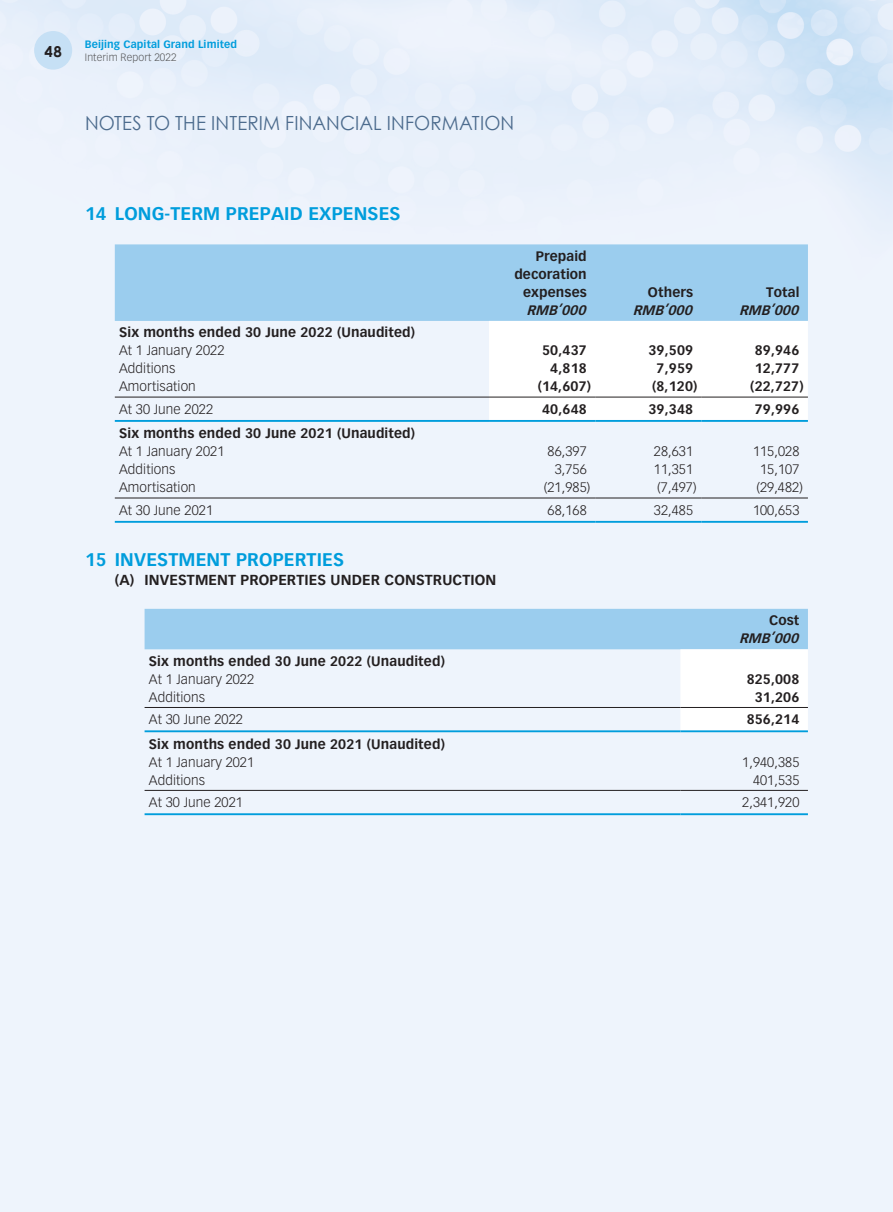
<style>
.page{position:relative;width:893px;height:1212px;background:#eef4fc}
.page>*{position:absolute;margin:0;border:0;box-sizing:border-box;transform-origin:0 0}
.t1{font:19.5px "Century Gothic";letter-spacing:.005em;color:#4c6b8d;scale:.95 1}
.t2{font:700 18px "Vectora LT Std";letter-spacing:.01em;color:#009ddc}
.t3{font:700 15px "Century Gothic";color:#231f20}
.t4{font:700 14.25px "Vectora LT Std";letter-spacing:.01em;color:#231f20}
.t5{font:700 13.5px/18px "Vectora LT Std";letter-spacing:.01em;color:#231f20;text-align:right}
.t6{font:300 13.5px "Vectora LT Std";letter-spacing:.01em;color:#231f20}
.t7{font:italic 700 13.5px "Vectora LT Std";color:#231f20}
.t8{font:700 10.5px "Vectora LT Std";letter-spacing:.01em;color:#009ddc}
.t9{font:300 10.5px "Vectora LT Std";letter-spacing:.01em;color:#57585a}
</style>
<div class="page">
<img style="left:0;top:0;width:893px;height:301px">
<div style="left:34px;top:31px;width:38px;height:39px;background:#c6e0f5;border-radius:50%"></div>
<div style="left:115px;top:244px;width:693px;height:77px;background:#9bcdee"></div>
<div style="left:489px;top:321px;width:319px;height:99px;background:#fff"></div>
<hr style="left:115px;top:397px;width:374px;height:1px;background:#231f20">
<hr style="left:489px;top:397px;width:106px;height:1px;background:#231f20">
<hr style="left:595px;top:397px;width:107px;height:1px;background:#231f20">
<hr style="left:702px;top:397px;width:106px;height:1px;background:#231f20">
<hr style="left:115px;top:420px;width:374px;height:2px;background:#009ddc">
<hr style="left:489px;top:420px;width:106px;height:2px;background:#009ddc">
<hr style="left:595px;top:420px;width:107px;height:2px;background:#009ddc">
<hr style="left:702px;top:420px;width:106px;height:2px;background:#009ddc">
<hr style="left:115px;top:498px;width:374px;height:1px;background:#231f20">
<hr style="left:489px;top:498px;width:106px;height:1px;background:#231f20">
<hr style="left:595px;top:498px;width:107px;height:1px;background:#231f20">
<hr style="left:702px;top:498px;width:106px;height:1px;background:#231f20">
<hr style="left:115px;top:521px;width:374px;height:2px;background:#009ddc">
<hr style="left:489px;top:521px;width:106px;height:2px;background:#009ddc">
<hr style="left:595px;top:521px;width:107px;height:2px;background:#009ddc">
<hr style="left:702px;top:521px;width:106px;height:2px;background:#009ddc">
<svg style="left:145px;top:609px;width:663px;height:121px"></svg>
<hr style="left:145px;top:707px;width:535px;height:1px;background:#231f20">
<hr style="left:680px;top:707px;width:128px;height:1px;background:#231f20">
<hr style="left:145px;top:730px;width:535px;height:2px;background:#009ddc">
<hr style="left:680px;top:730px;width:128px;height:2px;background:#009ddc">
<hr style="left:145px;top:790px;width:535px;height:1px;background:#231f20">
<hr style="left:680px;top:790px;width:128px;height:1px;background:#231f20">
<hr style="left:145px;top:813px;width:535px;height:2px;background:#009ddc">
<hr style="left:680px;top:813px;width:128px;height:2px;background:#009ddc">
<p class="t3" style="left:45px;top:40px;width:19px">48</p>
<p class="t8" style="left:85px;top:38px;width:154px">Beijing Capital Grand Limited</p>
<p class="t9" style="left:85px;top:51px;width:93px">Interim Report 2022</p>
<h1 class="t1" style="left:85px;top:110px;width:453px">NOTES TO THE INTERIM FINANCIAL INFORMATION</h1>
<h2 class="t2" style="left:85px;top:203px;width:317px">14 LONG-TERM PREPAID EXPENSES</h2>
<p class="t5" style="left:514px;top:247px;width:74px">Prepaid decoration expenses</p>
<p class="t5" style="left:648px;top:283px;width:47px">Others</p>
<p class="t5" style="left:766px;top:283px;width:35px">Total</p>
<p class="t7" style="left:526px;top:302px;width:65px">RMB’000</p>
<p class="t7" style="left:633px;top:302px;width:65px">RMB’000</p>
<p class="t7" style="left:739px;top:302px;width:65px">RMB’000</p>
<p class="t5" style="left:119px;top:323px;width:298px">Six months ended 30 June 2022 (Unaudited)</p>
<p class="t6" style="left:119px;top:343px;width:107px">At 1 January 2022</p>
<p class="t5" style="left:542px;top:341px;width:46px">50,437</p>
<p class="t5" style="left:648px;top:341px;width:46px">39,509</p>
<p class="t5" style="left:755px;top:341px;width:46px">89,946</p>
<p class="t6" style="left:119px;top:361px;width:58px">Additions</p>
<p class="t5" style="left:550px;top:359px;width:38px">4,818</p>
<p class="t5" style="left:657px;top:359px;width:38px">7,959</p>
<p class="t5" style="left:755px;top:359px;width:46px">12,777</p>
<p class="t6" style="left:119px;top:379px;width:78px">Amortisation</p>
<p class="t5" style="left:538px;top:377px;width:55px">(14,607)</p>
<p class="t5" style="left:652px;top:377px;width:47px">(8,120)</p>
<p class="t5" style="left:750px;top:377px;width:55px">(22,727)</p>
<p class="t6" style="left:119px;top:401px;width:96px">At 30 June 2022</p>
<p class="t5" style="left:542px;top:400px;width:46px">40,648</p>
<p class="t5" style="left:648px;top:400px;width:46px">39,348</p>
<p class="t5" style="left:755px;top:400px;width:46px">79,996</p>
<p class="t5" style="left:119px;top:424px;width:298px">Six months ended 30 June 2021 (Unaudited)</p>
<p class="t6" style="left:119px;top:443px;width:107px">At 1 January 2021</p>
<p class="t6" style="left:547px;top:443px;width:41px">86,397</p>
<p class="t6" style="left:654px;top:443px;width:41px">28,631</p>
<p class="t6" style="left:753px;top:443px;width:48px">115,028</p>
<p class="t6" style="left:119px;top:461px;width:58px">Additions</p>
<p class="t6" style="left:555px;top:461px;width:34px">3,756</p>
<p class="t6" style="left:654px;top:461px;width:41px">11,351</p>
<p class="t6" style="left:760px;top:461px;width:41px">15,107</p>
<p class="t6" style="left:119px;top:479px;width:78px">Amortisation</p>
<p class="t6" style="left:544px;top:479px;width:48px">(21,985)</p>
<p class="t6" style="left:657px;top:479px;width:41px">(7,497)</p>
<p class="t6" style="left:756px;top:479px;width:48px">(29,482)</p>
<p class="t6" style="left:119px;top:502px;width:96px">At 30 June 2021</p>
<p class="t6" style="left:547px;top:502px;width:41px">68,168</p>
<p class="t6" style="left:654px;top:502px;width:41px">32,485</p>
<p class="t6" style="left:753px;top:502px;width:48px">100,653</p>
<h2 class="t2" style="left:85px;top:548px;width:261px">15 INVESTMENT PROPERTIES</h2>
<p class="t4" style="left:115px;top:571px;width:383px">(A) INVESTMENT PROPERTIES UNDER CONSTRUCTION</p>
<p class="t5" style="left:769px;top:611px;width:32px">Cost</p>
<p class="t7" style="left:739px;top:630px;width:65px">RMB’000</p>
<p class="t5" style="left:149px;top:652px;width:298px">Six months ended 30 June 2022 (Unaudited)</p>
<p class="t6" style="left:149px;top:671px;width:107px">At 1 January 2022</p>
<p class="t5" style="left:747px;top:670px;width:54px">825,008</p>
<p class="t6" style="left:149px;top:689px;width:58px">Additions</p>
<p class="t5" style="left:755px;top:688px;width:46px">31,206</p>
<p class="t6" style="left:149px;top:711px;width:96px">At 30 June 2022</p>
<p class="t5" style="left:747px;top:710px;width:54px">856,214</p>
<p class="t5" style="left:149px;top:735px;width:298px">Six months ended 30 June 2021 (Unaudited)</p>
<p class="t6" style="left:149px;top:754px;width:107px">At 1 January 2021</p>
<p class="t6" style="left:742px;top:754px;width:59px">1,940,385</p>
<p class="t6" style="left:149px;top:772px;width:58px">Additions</p>
<p class="t6" style="left:753px;top:772px;width:48px">401,535</p>
<p class="t6" style="left:149px;top:794px;width:96px">At 30 June 2021</p>
<p class="t6" style="left:742px;top:794px;width:59px">2,341,920</p>
</div>
